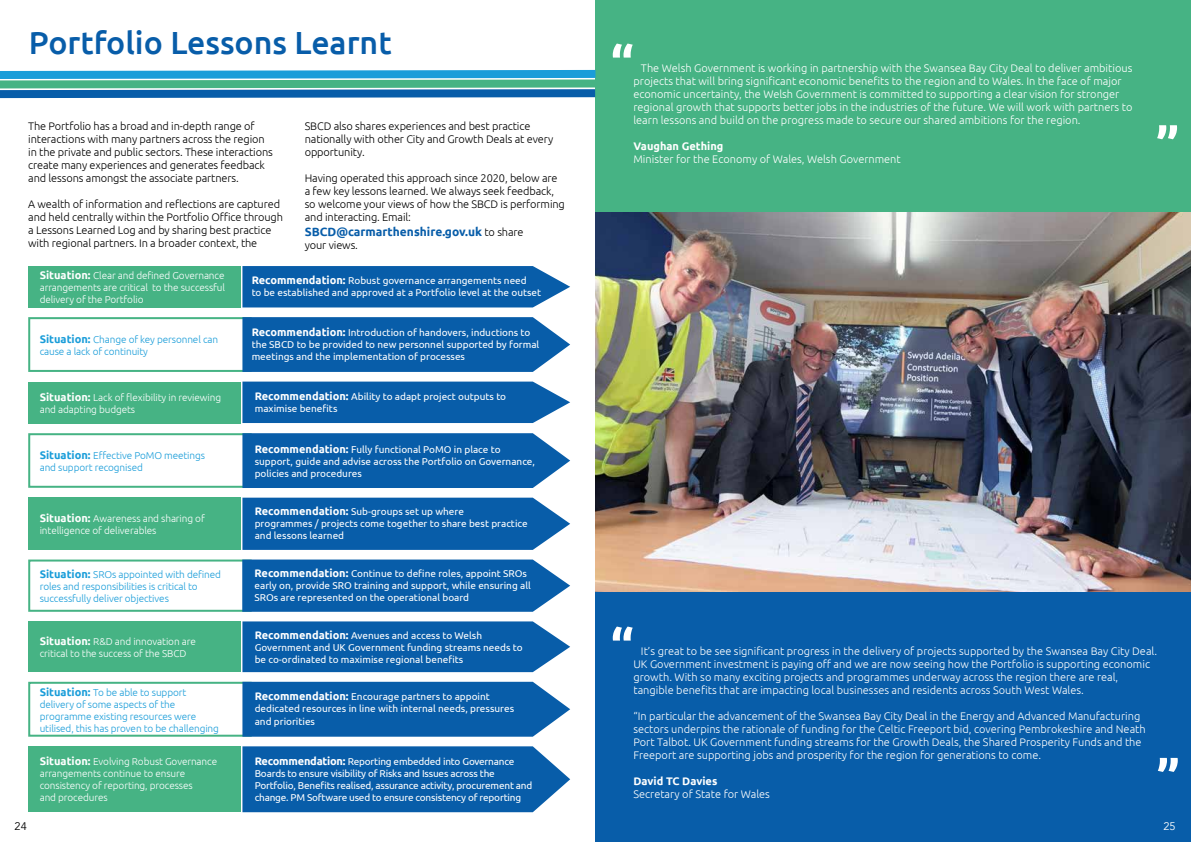
<style>
.page{position:relative;width:1191px;height:842px;background:#fff}
.page>*{position:absolute;margin:0;border:0;box-sizing:border-box;transform-origin:0 0}
.t1{font:700 50px "Ubuntu";color:#fff}
.t2{font:500 32px "Ubuntu";color:#085da9}
.t3{font:700 12px "Ubuntu";color:#085da9}
.t4{font:300 11px/13px "Ubuntu";color:#fff}
.t5{font:300 11px/13px "Ubuntu";letter-spacing:-.01em;color:#000}
.t6{font:700 11px "Ubuntu";color:#fff}
.t7{font:11px "Avenir";color:#000}
.t8{font:11px "Avenir";color:#fff}
.t9{font:10px/12px "Ubuntu";color:#fff}
.t10{font:300 10px/12px "Ubuntu";letter-spacing:-.01em;color:#fff}
.t11{font:300 10px/12px "Ubuntu";letter-spacing:-.01em;color:#1a9dd9}
.t12{font:10px/12px "Ubuntu";letter-spacing:-.02em;color:#fff}
.s1{font-weight:300;font-size:11px;color:#000}
.s2{font-weight:700;font-size:11px}
</style>
<div class="page">
<div style="left:595px;top:0;width:596px;height:221px;background:#46b384"></div>
<div style="left:595px;top:587px;width:596px;height:255px;background:#085da9"></div>
<img style="left:595px;top:213px;width:596px;height:379px">
<svg style="left:0;top:69px;width:596px;height:30px;background:#4ea5bd"></svg>
<div style="left:28px;top:746px;width:213px;height:66px;background:#46b384"></div>
<svg style="left:242px;top:746px;width:328px;height:66px;background:#1767ae"></svg>
<div style="left:28px;top:682px;width:224px;height:55px;border:2px solid #46b384"></div>
<svg style="left:242px;top:682px;width:328px;height:55px;background:#1767ae"></svg>
<div style="left:28px;top:621px;width:213px;height:51px;background:#46b384"></div>
<svg style="left:242px;top:621px;width:328px;height:51px;background:#1867ae"></svg>
<div style="left:28px;top:559px;width:224px;height:53px;border:2px solid #46b384"></div>
<svg style="left:242px;top:559px;width:328px;height:53px;background:#1868ae"></svg>
<div style="left:28px;top:498px;width:213px;height:52px;background:#46b384"></div>
<svg style="left:242px;top:498px;width:328px;height:52px;background:#1666ae"></svg>
<div style="left:28px;top:433px;width:224px;height:55px;border:2px solid #46b384"></div>
<svg style="left:242px;top:433px;width:328px;height:55px;background:#1666ae"></svg>
<div style="left:28px;top:382px;width:213px;height:42px;background:#46b384"></div>
<div style="left:242px;top:382px;width:328px;height:41px;background:#085da9"></div>
<div style="left:28px;top:317px;width:224px;height:55px;border:2px solid #46b384"></div>
<svg style="left:242px;top:317px;width:328px;height:55px;background:#1666ae"></svg>
<div style="left:28px;top:266px;width:213px;height:41px;background:#46b384"></div>
<svg style="left:242px;top:266px;width:328px;height:41px;background:#1666ae"></svg>
<h2 class="t2" style="left:29px;top:22px;width:364px">Portfolio Lessons Learnt</h2>
<p class="t5" style="left:28px;top:119px;width:246px">The Portfolio has a broad and in-depth range of interactions with many partners across the region in the private and public sectors. These interactions create many experiences and generates feedback and lessons amongst the associate partners.</p>
<p class="t5" style="left:28px;top:197px;width:256px">A wealth of information and reflections are captured and held centrally within the Portfolio Office through a Lessons Learned Log and by sharing best practice with regional partners. In a broader context, the</p>
<p class="t5" style="left:305px;top:119px;width:250px">SBCD also shares experiences and best practice nationally with other City and Growth Deals at every opportunity.</p>
<p class="t5" style="left:305px;top:171px;width:262px">Having operated this approach since 2020, below are a few key lessons learned. We always seek feedback, so welcome your views of how the SBCD is performing and interacting. Email:</p>
<p class="t3" style="left:305px;top:224px;width:220px">SBCD@carmarthenshire.gov.uk <span class="s1">to share</span></p>
<p class="t5" style="left:305px;top:238px;width:55px">your views.</p>
<p class="t10" style="left:40px;top:270px;width:187px;text-align:justify"><span class="s2">Situation:</span> Clear and defined Governance arrangements are critical to the successful delivery of the Portfolio</p>
<p class="t11" style="left:40px;top:333px;width:180px"><span class="s2">Situation:</span> Change of key personnel can cause a lack of continuity</p>
<p class="t10" style="left:40px;top:392px;width:183px"><span class="s2">Situation:</span> Lack of flexibility in reviewing and adapting budgets</p>
<p class="t11" style="left:40px;top:449px;width:167px"><span class="s2">Situation:</span> Effective PoMO meetings and support recognised</p>
<p class="t10" style="left:40px;top:512px;width:167px"><span class="s2">Situation:</span> Awareness and sharing of intelligence of deliverables</p>
<p class="t11" style="left:40px;top:568px;width:183px"><span class="s2">Situation:</span> SROs appointed with defined roles and responsibilities is critical to successfully deliver objectives</p>
<p class="t10" style="left:40px;top:635px;width:158px"><span class="s2">Situation:</span> R&amp;D and innovation are critical to the success of the SBCD</p>
<p class="t11" style="left:40px;top:686px;width:181px"><span class="s2">Situation:</span> To be able to support delivery of some aspects of the programme existing resources were utilised, this has proven to be challenging</p>
<p class="t10" style="left:40px;top:755px;width:179px"><span class="s2">Situation:</span> Evolving Robust Governance arrangements continue to ensure consistency of reporting, processes<br>and procedures</p>
<p class="t9" style="left:252px;top:274px;width:291px"><span class="s2">Recommendation:</span> Robust governance arrangements need<br>to be established and approved at a Portfolio level at the outset</p>
<p class="t9" style="left:252px;top:327px;width:289px"><span class="s2">Recommendation:</span> Introduction of handovers, inductions to the SBCD to be provided to new personnel supported by formal meetings and the implementation of processes</p>
<p class="t9" style="left:255px;top:390px;width:253px"><span class="s2">Recommendation:</span> Ability to adapt project outputs to maximise benefits</p>
<p class="t9" style="left:255px;top:443px;width:282px"><span class="s2">Recommendation:</span> Fully functional PoMO in place to support, guide and advise across the Portfolio on Governance, policies and procedures</p>
<p class="t9" style="left:255px;top:505px;width:274px"><span class="s2">Recommendation:</span> Sub-groups set up where<br>programmes / projects come together to share best practice and lessons learned</p>
<p class="t9" style="left:254px;top:567px;width:278px"><span class="s2">Recommendation:</span> Continue to define roles, appoint SROs early on, provide SRO training and support, while ensuring all<br>SROs are represented on the operational board</p>
<p class="t9" style="left:255px;top:629px;width:269px"><span class="s2">Recommendation:</span> Avenues and access to Welsh<br>Government and UK Government funding streams needs to be co-ordinated to maximise regional benefits</p>
<p class="t9" style="left:255px;top:690px;width:261px"><span class="s2">Recommendation:</span> Encourage partners to appoint dedicated resources in line with internal needs, pressures</p>
<p class="t9" style="left:255px;top:715px;width:62px">and priorities</p>
<p class="t12" style="left:255px;top:755px;width:279px"><span class="s2">Recommendation:</span> Reporting embedded into Governance Boards to ensure visibility of Risks and Issues across the Portfolio, Benefits realised, assurance activity, procurement and change. PM Software used to ensure consistency of reporting</p>
<h1 class="t1" style="left:611px;top:34px;width:24px">“</h1>
<p class="t4" style="left:633px;top:62px;width:500px;text-indent:8px">The Welsh Government is working in partnership with the Swansea Bay City Deal to deliver ambitious projects that will bring significant economic benefits to the region and to Wales. In the face of major economic uncertainty, the Welsh Government is committed to supporting a clear vision for stronger regional growth that supports better jobs in the industries of the future. We will work with partners to learn lessons and build on the progress made to secure our shared ambitions for the region.</p>
<p class="t6" style="left:633px;top:140px;width:91px">Vaughan Gething</p>
<p class="t4" style="left:633px;top:153px;width:269px">Minister for the Economy of Wales, Welsh Government</p>
<h1 class="t1" style="left:1156px;top:115px;width:24px">”</h1>
<h1 class="t1" style="left:611px;top:617px;width:24px">“</h1>
<p class="t4" style="left:633px;top:644px;width:525px;text-indent:8px">It’s great to be see significant progress in the delivery of projects supported by the Swansea Bay City Deal.<br>UK Government investment is paying off and we are now seeing how the Portfolio is supporting economic growth. With so many exciting projects and programmes underway across the region there are real, tangible benefits that are impacting local businesses and residents across South West Wales.</p>
<p class="t4" style="left:633px;top:709px;width:514px">“In particular the advancement of the Swansea Bay City Deal in the Energy and Advanced Manufacturing sectors underpins the rationale of funding for the Celtic Freeport bid, covering Pembrokeshire and Neath Port Talbot. UK Government funding streams for the Growth Deals, the Shared Prosperity Funds and the Freeport are supporting jobs and prosperity for the region for generations to come.</p>
<p class="t6" style="left:633px;top:774px;width:85px">David TC Davies</p>
<p class="t4" style="left:633px;top:787px;width:138px">Secretary of State for Wales</p>
<h1 class="t1" style="left:1157px;top:748px;width:24px">”</h1>
<p class="t7" style="left:15px;top:819px;width:14px">24</p>
<p class="t8" style="left:1163px;top:819px;width:14px">25</p>
</div>
